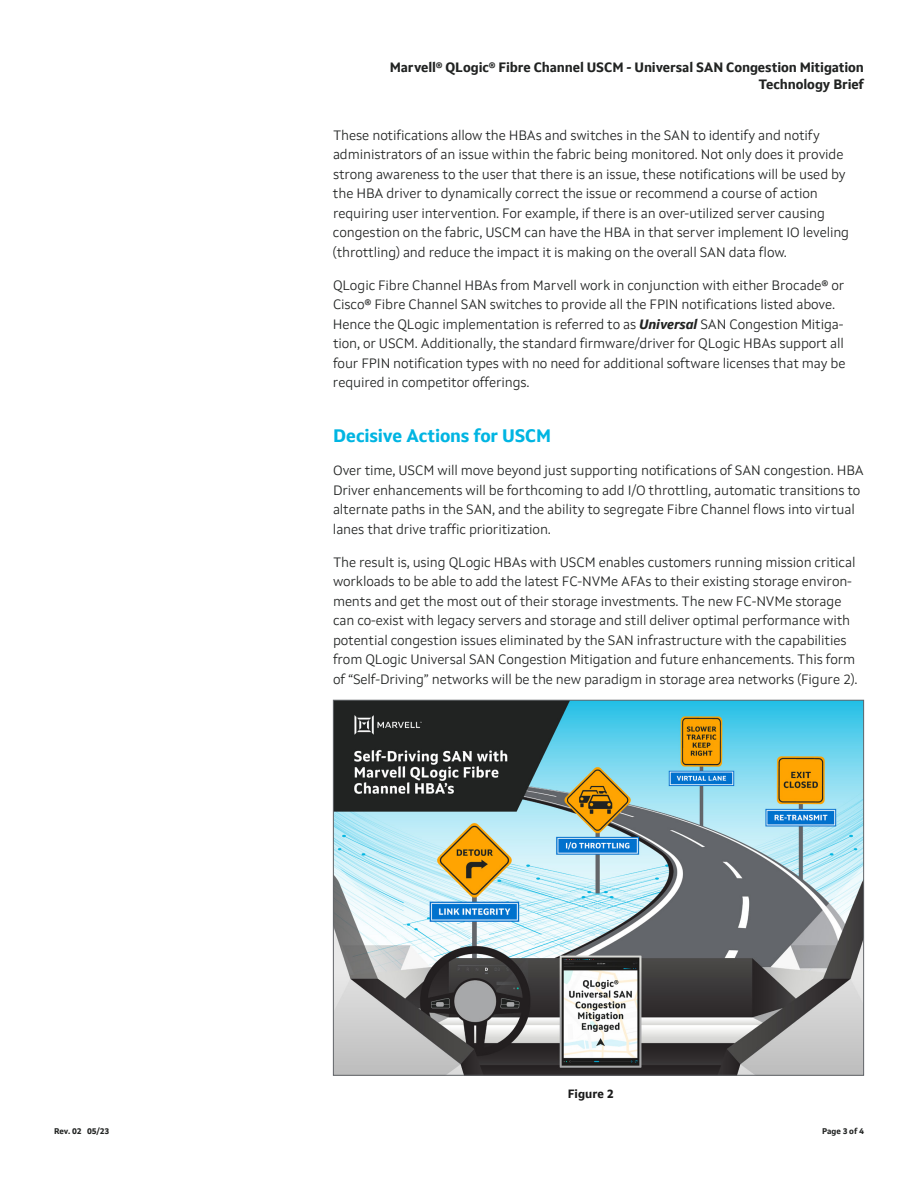
<style>
.page{position:relative;width:918px;height:1188px;background:#fff}
.page>*{position:absolute;margin:0;border:0;box-sizing:border-box;transform-origin:0 0}
.B1_Body1{font:700 18px "Setimo";letter-spacing:-.01em;color:#00b5e2}
.B1_Body1-2{font:300 13.5px/19.5px "Setimo";letter-spacing:-.01em;color:#212322}
.t1{font:700 13.5px/17.5px "Setimo";letter-spacing:-.01em;color:#212322;text-align:right}
.FC_FigureCaption{font:700 12px "Setimo";color:#1a1a1a}
.t2{font:700 8.25px "Setimo";letter-spacing:-.015em;color:#212322}
.t3{font:700 8.25px "Setimo";letter-spacing:.005em;color:#212322}
.s1{font-weight:700;font-style:italic}
</style>
<div class="page">
<img style="left:335px;top:702px;width:527px;height:372px">
<p class="t1" style="left:390px;top:58px;width:476px">Marvell® QLogic® Fibre Channel USCM - Universal SAN Congestion Mitigation<br>Technology Brief</p>
<p class="B1_Body1-2" style="left:333px;top:125px;width:518px">These notifications allow the HBAs and switches in the SAN to identify and notify administrators of an issue within the fabric being monitored. Not only does it provide strong awareness to the user that there is an issue, these notifications will be used by the HBA driver to dynamically correct the issue or recommend a course of action requiring user intervention. For example, if there is an over-utilized server causing congestion on the fabric, USCM can have the HBA in that server implement IO leveling (throttling) and reduce the impact it is making on the overall SAN data flow.</p>
<p class="B1_Body1-2" style="left:333px;top:275px;width:514px">QLogic Fibre Channel HBAs from Marvell work in conjunction with either Brocade® or Cisco® Fibre Channel SAN switches to provide all the FPIN notifications listed above.<br>Hence the QLogic implementation is referred to as <span class="s1">Universal</span> SAN Congestion Mitiga&shy;tion, or USCM. Additionally, the standard firmware/driver for QLogic HBAs support all four FPIN notification types with no need for additional software licenses that may be required in competitor offerings.</p>
<p class="B1_Body1" style="left:333px;top:425px;width:220px">Decisive Actions for USCM</p>
<p class="B1_Body1-2" style="left:333px;top:461px;width:532px">Over time, USCM will move beyond just supporting notifications of SAN congestion. HBA Driver enhancements will be forthcoming to add I/O throttling, automatic transitions to alternate paths in the SAN, and the ability to segregate Fibre Channel flows into virtual lanes that drive traffic prioritization.</p>
<p class="B1_Body1-2" style="left:333px;top:552px;width:526px">The result is, using QLogic HBAs with USCM enables customers running mission critical workloads to be able to add the latest FC-NVMe AFAs to their existing storage environ&shy;ments and get the most out of their storage investments. The new FC-NVMe storage can co-exist with legacy servers and storage and still deliver optimal performance with potential congestion issues eliminated by the SAN infrastructure with the capabilities from QLogic Universal SAN Congestion Mitigation and future enhancements. This form of “Self-Driving” networks will be the new paradigm in storage area networks (Figure 2).</p>
<p class="FC_FigureCaption" style="left:568px;top:1087px;width:48px">Figure 2</p>
<p class="t2" style="left:54px;top:1126px;width:57px">Rev. 02 05/23</p>
<p class="t3" style="left:822px;top:1126px;width:43px">Page 3 of 4</p>
</div>
